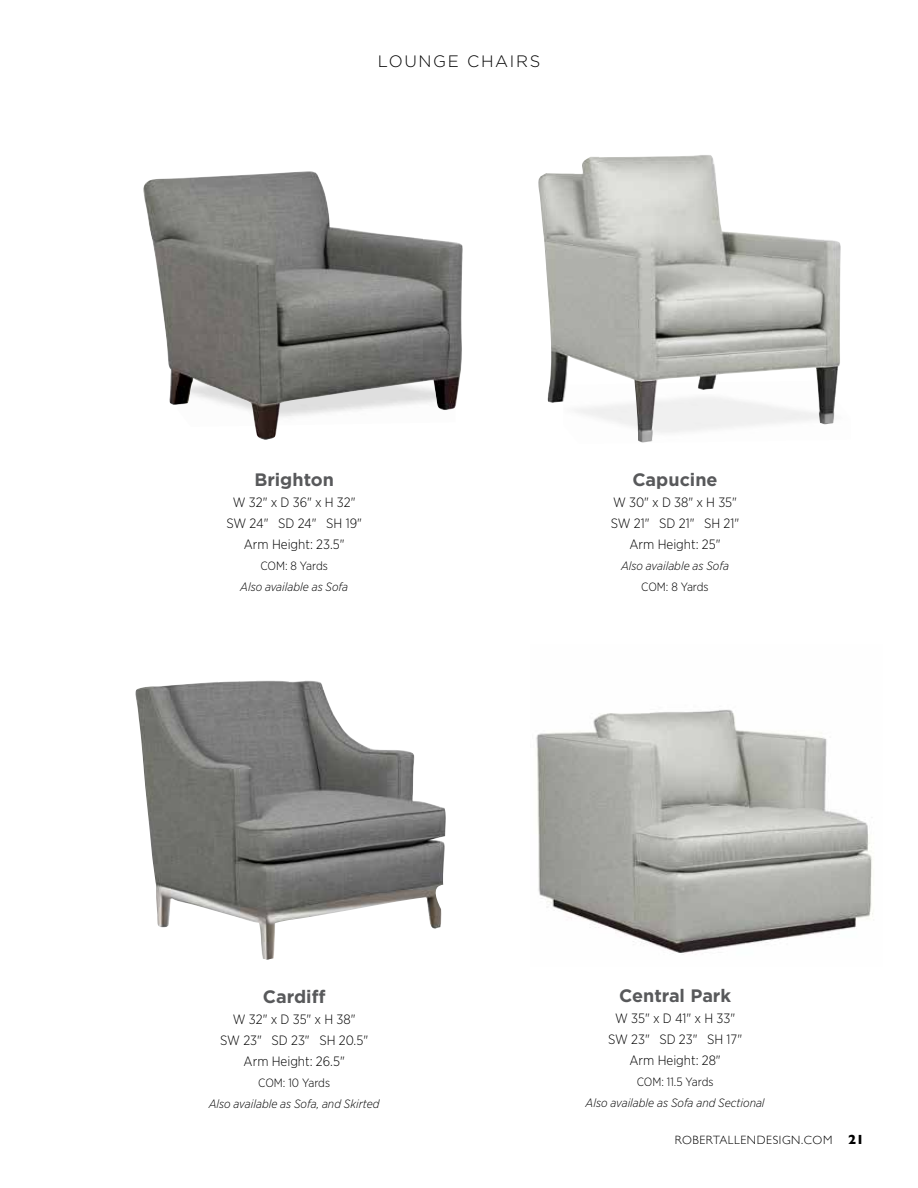
<style>
.page{position:relative;width:918px;height:1188px;background:#fff}
.page>*{position:absolute;margin:0;border:0;box-sizing:border-box;transform-origin:0 0}
.t1{font:700 18px "Gotham";color:#58595b}
.t2{font:300 16.5px "Gotham";letter-spacing:.1em;color:#000}
.t3{font:300 13.5px/21px "Gotham Narrow";color:#000;text-align:center}
.t4{font:italic 300 12px "Gotham Narrow";color:#000}
.t5{font:300 12px "Gotham Narrow";color:#000}
.t6{font:300 12px "Gill Sans";letter-spacing:.05em;color:#000}
.s1{font-weight:700;font-size:13.5px}
</style>
<div class="page">
<img style="left:143px;top:171px;width:320px;height:269px">
<img style="left:538px;top:155px;width:303px;height:288px">
<img style="left:536px;top:709px;width:337px;height:244px">
<img style="left:135px;top:681px;width:311px;height:279px">
<p class="t2" style="left:378px;top:50px;width:164px">LOUNGE CHAIRS</p>
<h1 class="t1" style="left:254px;top:468px;width:81px">Brighton</h1>
<p class="t3" style="left:227px;top:491px;width:137px">W 32" x D 36" x H 32"<br>SW 24" SD 24" SH 19"<br>Arm Height: 23.5"</p>
<p class="t5" style="left:260px;top:558px;width:69px">COM: 8 Yards</p>
<p class="t4" style="left:240px;top:579px;width:109px">Also available as Sofa</p>
<h1 class="t1" style="left:263px;top:984px;width:64px">Cardiff</h1>
<p class="t3" style="left:220px;top:1008px;width:149px">W 32" x D 35" x H 38"<br>SW 23" SD 23" SH 20.5"<br>Arm Height: 26.5"</p>
<p class="t5" style="left:258px;top:1075px;width:73px">COM: 10 Yards</p>
<p class="t4" style="left:209px;top:1096px;width:172px">Also available as Sofa, and Skirted</p>
<h1 class="t1" style="left:632px;top:468px;width:87px">Capucine</h1>
<p class="t3" style="left:611px;top:491px;width:130px">W 30" x D 38" x H 35"<br>SW 21" SD 21" SH 21"<br>Arm Height: 25"</p>
<p class="t4" style="left:621px;top:558px;width:109px">Also available as Sofa</p>
<p class="t5" style="left:641px;top:579px;width:69px">COM: 8 Yards</p>
<h1 class="t1" style="left:619px;top:984px;width:114px">Central Park</h1>
<p class="t3" style="left:608px;top:1008px;width:136px">W 35" x D 41" x H 33"<br>SW 23" SD 23" SH 17"<br>Arm Height: 28"</p>
<p class="t5" style="left:637px;top:1075px;width:78px">COM: 11.5 Yards</p>
<p class="t4" style="left:586px;top:1096px;width:180px">Also available as Sofa and Sectional</p>
<p class="t6" style="left:675px;top:1131px;width:191px">ROBERTALLENDESIGN.COM <span class="s1">21</span></p>
</div>
